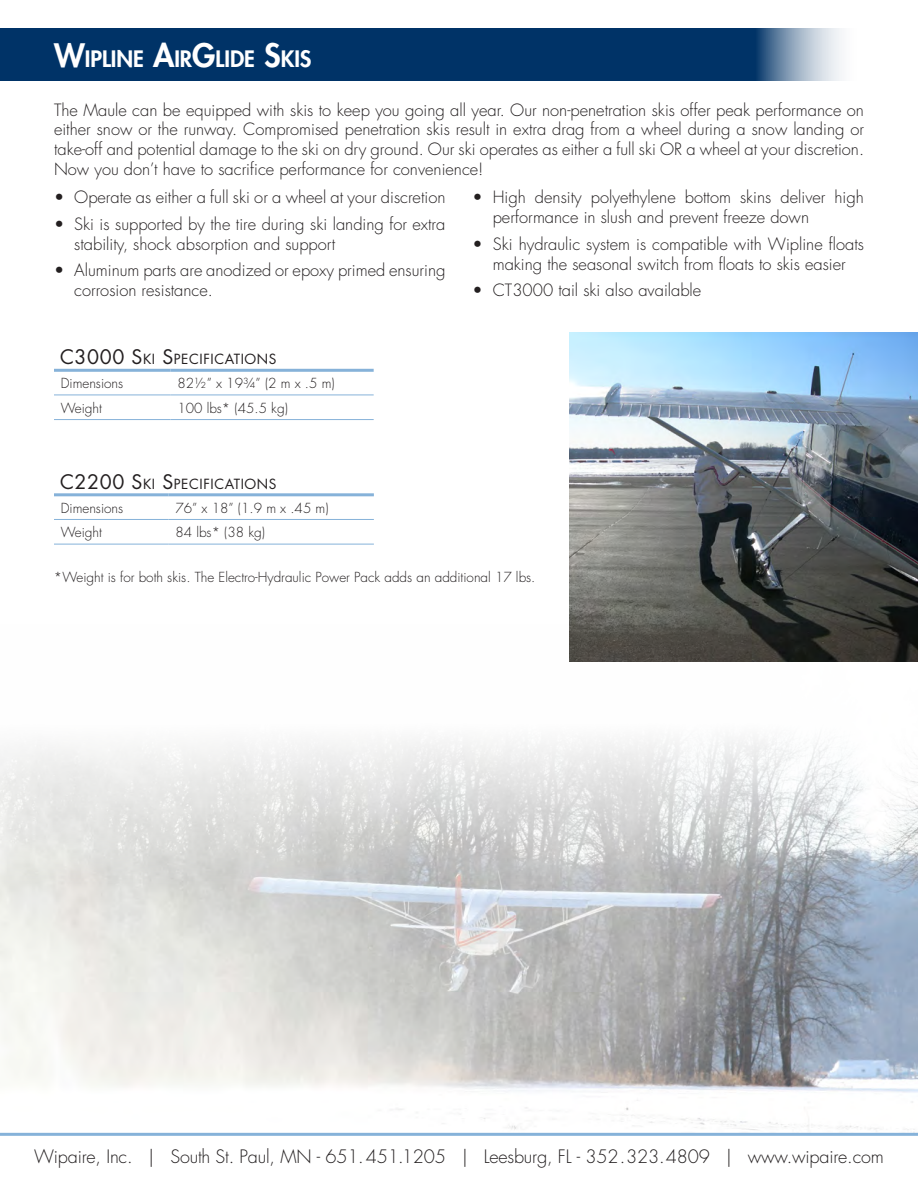
<style>
.page{position:relative;width:918px;height:1188px;background:#fff}
.page>*{position:absolute;margin:0;border:0;box-sizing:border-box;transform-origin:0 0}
.t1{font:800 22.05px "Futura Std";color:#fff}
.t2{font:300 18px "Futura Std";letter-spacing:-.01em;color:#231f20}
.Paragraph_Smaller{font:300 16.5px/19.8px "Futura Std";color:#231f20}
.H4_Small_Condensed_H{font:13.65px "Futura Std";letter-spacing:.045em;color:#231f20}
.Paragraph{font:300 13.5px "Futura Std";color:#231f20}
.s1{font-size:31.5px}
.s2{font-size:19.5px}
</style>
<div class="page">
<img style="left:0;top:753px;width:1px;height:380px">
<hr style="left:171px;top:369px;width:203px;height:3px;background:#86b2d9">
<hr style="left:171px;top:419px;width:203px;height:1px;background:#86b2d9">
<hr style="left:54px;top:395px;width:117px;height:1px;background:#86b2d9">
<hr style="left:54px;top:419px;width:117px;height:1px;background:#86b2d9">
<hr style="left:54px;top:369px;width:117px;height:3px;background:#86b2d9">
<hr style="left:171px;top:395px;width:203px;height:1px;background:#86b2d9">
<hr style="left:169px;top:493px;width:205px;height:3px;background:#86b2d9">
<hr style="left:169px;top:519px;width:205px;height:1px;background:#86b2d9">
<hr style="left:169px;top:544px;width:205px;height:1px;background:#86b2d9">
<hr style="left:54px;top:519px;width:115px;height:1px;background:#86b2d9">
<hr style="left:54px;top:544px;width:115px;height:1px;background:#86b2d9">
<hr style="left:54px;top:493px;width:115px;height:3px;background:#86b2d9">
<div style="left:0;top:28px;width:864px;height:53px;background:#003367"></div>
<img style="left:1px;top:737px;width:917px;height:396px">
<hr style="left:0;top:1133px;width:918px;height:3px;background:#86b2d9">
<img style="left:569px;top:333px;width:349px;height:329px">
<h1 class="t1" style="left:54px;top:45px;width:258px"><span class="s1">W</span>IPLINE <span class="s1">A</span>IR<span class="s1">G</span>LIDE <span class="s1">S</span>KIS</h1>
<p class="Paragraph_Smaller" style="left:54px;top:100px;width:812px;text-align:justify">The Maule can be equipped with skis to keep you going all year. Our non-penetration skis offer peak performance on either snow or the runway. Compromised penetration skis result in extra drag from a wheel during a snow landing or take-off and potential damage to the ski on dry ground. Our ski operates as either a full ski OR a wheel at your discretion.<br>Now you don’t have to sacrifice performance for convenience!</p>
<p class="Paragraph_Smaller" style="left:54px;top:188px;width:393px">• Operate as either a full ski or a wheel at your discretion</p>
<p class="Paragraph_Smaller" style="left:74px;top:215px;width:373px;text-indent:-20px">• Ski is supported by the tire during ski landing for extra stability, shock absorption and support</p>
<p class="Paragraph_Smaller" style="left:74px;top:261px;width:373px;text-indent:-20px">• Aluminum parts are anodized or epoxy primed ensuring corrosion resistance.</p>
<p class="Paragraph_Smaller" style="left:493px;top:188px;width:373px;text-indent:-20px">• High density polyethylene bottom skins deliver high performance in slush and prevent freeze down</p>
<p class="Paragraph_Smaller" style="left:472px;top:234px;width:393px;text-align:center">• Ski hydraulic system is compatible with Wipline floats making the seasonal switch from floats to skis easier</p>
<p class="Paragraph_Smaller" style="left:472px;top:281px;width:230px">• CT3000 tail ski also available</p>
<p class="H4_Small_Condensed_H" style="left:60px;top:351px;width:218px"><span class="s2">C3000 S</span>KI <span class="s2">S</span>PECIFICATIONS</p>
<p class="Paragraph" style="left:61px;top:375px;width:64px">Dimensions</p>
<p class="Paragraph" style="left:177px;top:375px;width:159px">82½” x 19¾” (2 m x .5 m)</p>
<p class="Paragraph" style="left:61px;top:400px;width:43px">Weight</p>
<p class="Paragraph" style="left:177px;top:400px;width:112px">100 lbs* (45.5 kg)</p>
<p class="H4_Small_Condensed_H" style="left:60px;top:475px;width:218px"><span class="s2">C2200 S</span>KI <span class="s2">S</span>PECIFICATIONS</p>
<p class="Paragraph" style="left:61px;top:500px;width:64px">Dimensions</p>
<p class="Paragraph" style="left:175px;top:500px;width:155px">76” x 18” (1.9 m x .45 m)</p>
<p class="Paragraph" style="left:61px;top:524px;width:43px">Weight</p>
<p class="Paragraph" style="left:175px;top:524px;width:91px">84 lbs* (38 kg)</p>
<p class="Paragraph" style="left:54px;top:569px;width:483px">*Weight is for both skis. The Electro-Hydraulic Power Pack adds an additional 17 lbs.</p>
<p class="t2" style="left:34px;top:1146px;width:851px">Wipaire, Inc. | South St. Paul, MN - 651.451.1205 | Leesburg, FL - 352.323.4809 | www.wipaire.com</p>
</div>
